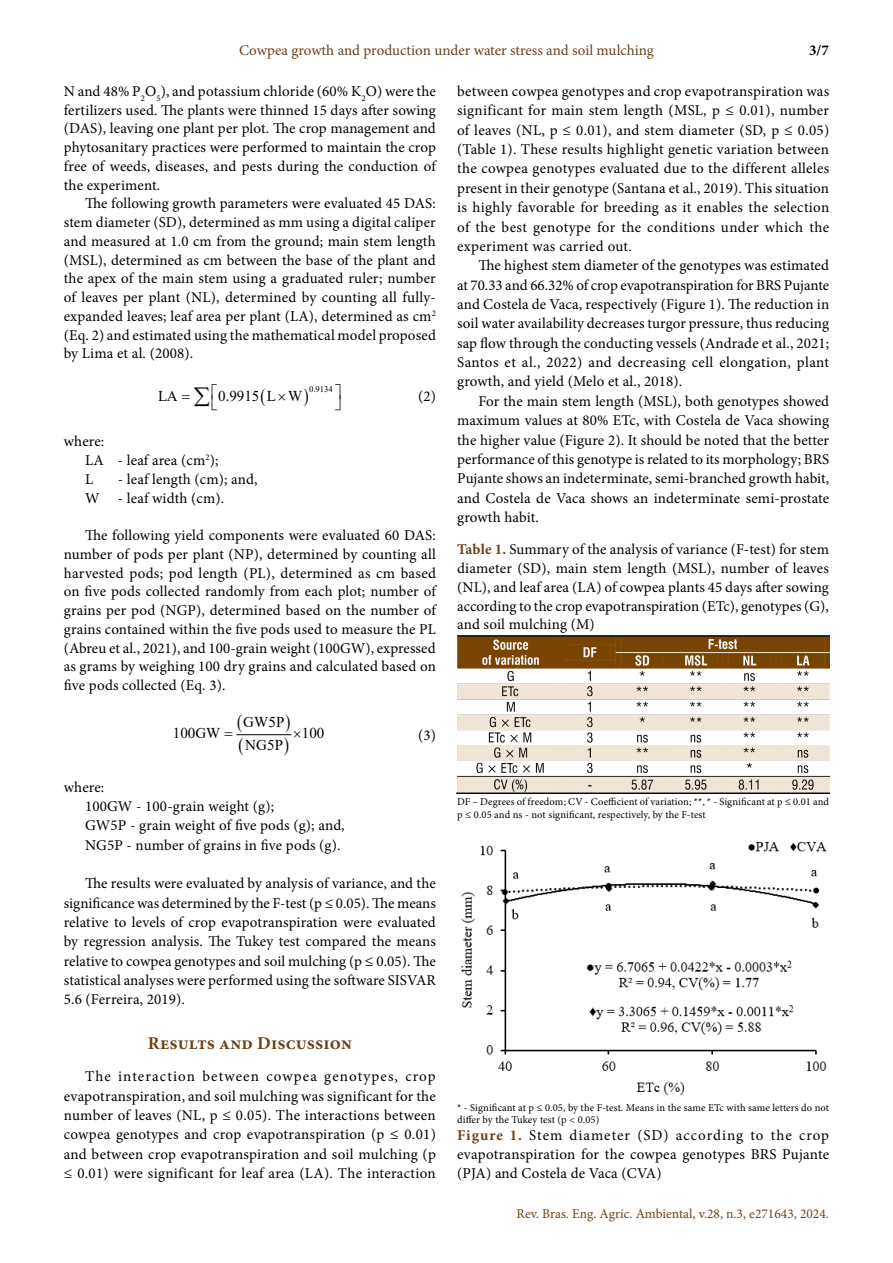
<style>
.page{position:relative;width:893px;height:1263px;background:#fff}
.page>*{position:absolute;margin:0;border:0;box-sizing:border-box;transform-origin:0 0}
.t1{font:700 18px "Minion Pro";letter-spacing:.01em;color:#6c4119}
.t2{font:15px/19.4px "Minion Pro";letter-spacing:.01em;color:#000;text-align:justify}
.t3{font:15px "Minion Pro";color:#6c4119}
.t4{font:15px "Times New Roman";color:#000}
.t5{font:700 15px "Minion Pro";color:#000}
.t6{font:13.5px "Minion Pro";color:#6c4119}
.t7{font:10.5px/12.6px "Minion Pro";letter-spacing:.005em;color:#000}
.t8{font:8.7px "Times New Roman";color:#000}
.s1{font-weight:700;color:#6c4119}
</style>
<div class="page">
<hr style="left:237px;top:734px;width:54px;height:1px;background:#000">
<img style="left:461px;top:841px;width:366px;height:255px">
<img style="left:457px;top:636px;width:372px;height:157px">
<svg style="left:236px;top:734px;width:7px;height:2px"></svg>
<svg style="left:285px;top:734px;width:7px;height:2px"></svg>
<p class="t3" style="left:239px;top:40px;width:416px">Cowpea growth and production under water stress and soil mulching</p>
<p class="t5" style="left:809px;top:40px;width:21px">3/7</p>
<p class="t2" style="left:64px;top:82px;width:374px;line-height:18.8px">N and 48% P<sub>2</sub>O<sub>5</sub>), and potassium chloride (60% K<sub>2</sub>O) were the fertilizers used. The plants were thinned 15 days after sowing (DAS), leaving one plant per plot. The crop management and phytosanitary practices were performed to maintain the crop free of weeds, diseases, and pests during the conduction of the experiment.</p>
<p class="t2" style="left:64px;top:194px;width:374px;line-height:18.8px;text-indent:21px">The following growth parameters were evaluated 45 DAS: stem diameter (SD), determined as mm using a digital caliper and measured at 1.0 cm from the ground; main stem length (MSL), determined as cm between the base of the plant and the apex of the main stem using a graduated ruler; number of leaves per plant (NL), determined by counting all fully&shy;expanded leaves; leaf area per plant (LA), determined as cm<sup>2 </sup>(Eq. 2) and estimated using the mathematical model proposed by Lima et al. (2008).</p>
<p class="t8" style="left:309px;top:383px;width:25px">0.9134</p>
<p class="t4" style="left:158px;top:385px;width:21px">LA</p>
<p class="t4" style="left:218px;top:385px;width:86px">0.9915 L W</p>
<p class="t2" style="left:85px;top:432px;width:135px;line-height:18.8px;text-align:left;text-indent:-21px">where:<br>LA - leaf area (cm<sup>2</sup>);<br>L</p>
<p class="t2" style="left:418px;top:387px;width:19px">(2)</p>
<p class="t2" style="left:85px;top:470px;width:174px;line-height:18.8px;text-indent:33px">- leaf length (cm); and,<br>W - leaf width (cm).</p>
<p class="t2" style="left:64px;top:526px;width:374px;line-height:18.8px;text-indent:21px">The following yield components were evaluated 60 DAS: number of pods per plant (NP), determined by counting all harvested pods; pod length (PL), determined as cm based on five pods collected randomly from each plot; number of grains per pod (NGP), determined based on the number of grains contained within the five pods used to measure the PL (Abreu et al., 2021), and 100-grain weight (100GW), expressed as grams by weighing 100 dry grains and calculated based on five pods collected (Eq. 3).</p>
<p class="t4" style="left:243px;top:712px;width:43px">GW5P</p>
<p class="t4" style="left:173px;top:723px;width:49px">100GW</p>
<p class="t4" style="left:302px;top:723px;width:24px">100</p>
<p class="t4" style="left:245px;top:735px;width:39px">NG5P</p>
<p class="t2" style="left:85px;top:777px;width:261px;text-align:left;text-indent:-21px">where:<br>100GW - 100-grain weight (g);<br>GW5P - grain weight of five pods (g); and,<br>NG5P - number of grains in five pods (g).</p>
<p class="t2" style="left:64px;top:874px;width:374px;text-indent:21px">The results were evaluated by analysis of variance, and the significance was determined by the F-test (p ≤ 0.05). The means relative to levels of crop evapotranspiration were evaluated by regression analysis. The Tukey test compared the means relative to cowpea genotypes and soil mulching (p ≤ 0.05). The statistical analyses were performed using the software SISVAR 5.6 (Ferreira, 2019).</p>
<p class="t1" style="left:148px;top:1031px;width:206px">Results and Discussion</p>
<p class="t2" style="left:64px;top:1067px;width:374px;text-indent:21px">The interaction between cowpea genotypes, crop evapotranspiration, and soil mulching was significant for the number of leaves (NL, p ≤ 0.05). The interactions between cowpea genotypes and crop evapotranspiration (p ≤ 0.01) and between crop evapotranspiration and soil mulching (p ≤ 0.01) were significant for leaf area (LA). The interaction</p>
<p class="t2" style="left:418px;top:725px;width:19px">(3)</p>
<p class="t2" style="left:457px;top:82px;width:374px">between cowpea genotypes and crop evapotranspiration was significant for main stem length (MSL, p ≤ 0.01), number of leaves (NL, p ≤ 0.01), and stem diameter (SD, p ≤ 0.05) (Table 1). These results highlight genetic variation between the cowpea genotypes evaluated due to the different alleles present in their genotype (Santana et al., 2019). This situation is highly favorable for breeding as it enables the selection of the best genotype for the conditions under which the experiment was carried out.</p>
<p class="t2" style="left:457px;top:256px;width:374px;text-indent:21px">The highest stem diameter of the genotypes was estimated at 70.33 and 66.32% of crop evapotranspiration for BRS Pujante and Costela de Vaca, respectively (Figure 1). The reduction in soil water availability decreases turgor pressure, thus reducing sap flow through the conducting vessels (Andrade et al., 2021; Santos et al., 2022) and decreasing cell elongation, plant growth, and yield (Melo et al., 2018).</p>
<p class="t2" style="left:457px;top:391px;width:374px;text-indent:21px">For the main stem length (MSL), both genotypes showed maximum values at 80% ETc, with Costela de Vaca showing the higher value (Figure 2). It should be noted that the better performance of this genotype is related to its morphology; BRS Pujante shows an indeterminate, semi-branched growth habit, and Costela de Vaca shows an indeterminate semi-prostate growth habit.</p>
<p class="t2" style="left:457px;top:540px;width:373px;line-height:18.8px"><span class="s1">Table 1.</span> Summary of the analysis of variance (F-test) for stem diameter (SD), main stem length (MSL), number of leaves (NL), and leaf area (LA) of cowpea plants 45 days after sowing according to the crop evapotranspiration (ETc), genotypes (G), and soil mulching (M)</p>
<p class="t7" style="left:457px;top:795px;width:373px">DF – Degrees of freedom; CV - Coefficient of variation; **, * - Significant at p ≤ 0.01 and p ≤ 0.05 and ns - not significant, respectively, by the F-test</p>
<p class="t7" style="left:457px;top:1101px;width:373px">* - Significant at p ≤ 0.05, by the F-test. Means in the same ETc with same letters do not differ by the Tukey test (p &lt; 0.05)</p>
<p class="t2" style="left:457px;top:1126px;width:374px;line-height:18.8px"><span class="s1">Figure 1.</span> Stem diameter (SD) according to the crop evapotranspiration for the cowpea genotypes BRS Pujante (PJA) and Costela de Vaca (CVA)</p>
<p class="t6" style="left:517px;top:1204px;width:314px">Rev. Bras. Eng. Agríc. Ambiental, v.28, n.3, e271643, 2024.</p>
</div>
